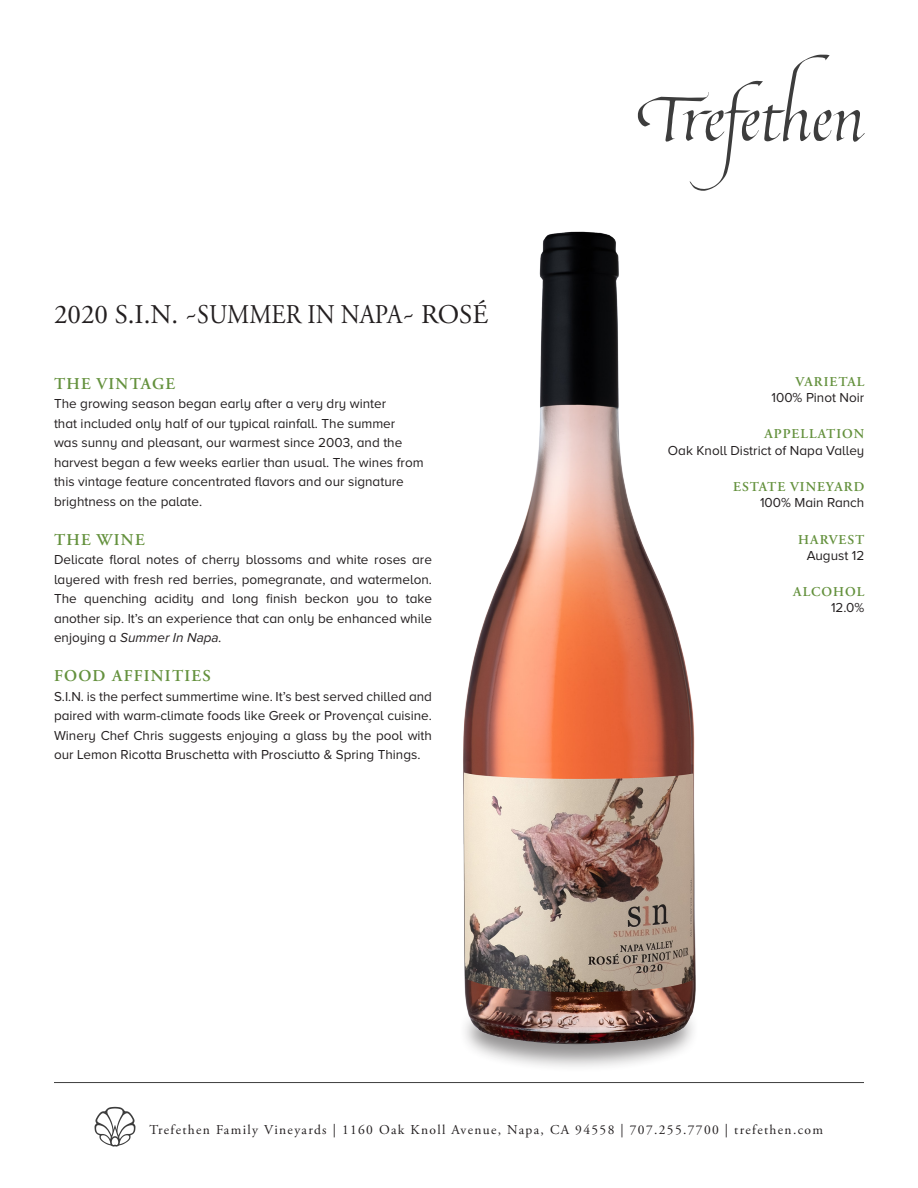
<style>
.page{position:relative;width:918px;height:1188px;background:#fff}
.page>*{position:absolute;margin:0;border:0;box-sizing:border-box;transform-origin:0 0}
.t1{font:27px "Adobe Garamond Pro";color:#231f20}
.t2{font:600 16.5px "Adobe Garamond Pro";letter-spacing:.075em;color:#64913d}
.t3{font:13.5px/19.5px "Proxima Nova A";color:#231f20;text-align:right}
.t4{font:13.5px "Adobe Garamond Pro";letter-spacing:.1em;color:#231f20}
.t5{font:600 13.5px/16.2px "Adobe Garamond Pro";letter-spacing:.075em;color:#64913d;text-align:right}
.s1{font-style:italic}
.s2{font-family:"Adobe Garamond Pro";font-weight:600;color:#64913d}
.s3{font-family:"Proxima Nova A";font-weight:400;color:#231f20}
</style>
<div class="page">
<div style="left:458px;top:1004px;width:241px;height:69px;background:#231f20;opacity:.5"></div>
<hr style="left:54px;top:1082px;width:810px;height:1px;background:#3d3d3d">
<svg style="left:638px;top:55px;width:227px;height:136px"></svg>
<svg style="left:95px;top:1107px;width:40px;height:40px"></svg>
<img style="left:458px;top:231px;width:241px;height:824px">
<p class="t1" style="left:54px;top:299px;width:436px">2020 S.I.N. ~SUMMER IN NAPA~ ROSÉ</p>
<p class="t2" style="left:54px;top:374px;width:123px">THE VINTAGE</p>
<p class="t3" style="left:54px;top:394px;width:371px;text-align:left">The growing season began early after a very dry winter<br>that included only half of our typical rainfall. The summer<br>was sunny and pleasant, our warmest since 2003, and the harvest began a few weeks earlier than usual. The wines from this vintage feature concentrated flavors and our signature brightness on the palate.</p>
<p class="t2" style="left:54px;top:530px;width:92px">THE WINE</p>
<p class="t3" style="left:54px;top:550px;width:380px;text-align:justify">Delicate floral notes of cherry blossoms and white roses are layered with fresh red berries, pomegranate, and watermelon.<br>The quenching acidity and long finish beckon you to take another sip. It’s an experience that can only be enhanced while enjoying a <span class="s1">Summer In Napa.</span></p>
<p class="t2" style="left:54px;top:667px;width:158px">FOOD AFFINITIES</p>
<p class="t3" style="left:54px;top:687px;width:380px;text-align:justify">S.I.N. is the perfect summertime wine. It’s best served chilled and paired with warm-climate foods like Greek or Provençal cuisine.<br>Winery Chef Chris suggests enjoying a glass by the pool with our Lemon Ricotta Bruschetta with Prosciutto &amp; Spring Things.</p>
<p class="t3" style="left:772px;top:373px;width:94px;line-height:16.2px"><span class="s2">VARIETAL<br></span>100% Pinot Noir</p>
<p class="t3" style="left:668px;top:426px;width:198px;line-height:16.2px"><span class="s2">APPELLATION<br></span>Oak Knoll District of Napa Valley</p>
<p class="t5" style="left:733px;top:479px;width:133px">ESTATE VINEYARD<br><span class="s3">100% Main Ranch</span></p>
<p class="t3" style="left:798px;top:531px;width:68px;line-height:16.2px"><span class="s2">HARVEST<br></span>August 12</p>
<p class="t5" style="left:793px;top:584px;width:73px">ALCOHOL<br><span class="s3">12.0%</span></p>
<p class="t4" style="left:150px;top:1121px;width:675px">Trefethen Family Vineyards | 1160 Oak Knoll Avenue, Napa, CA 94558 | 707.255.7700 | trefethen.com</p>
</div>
